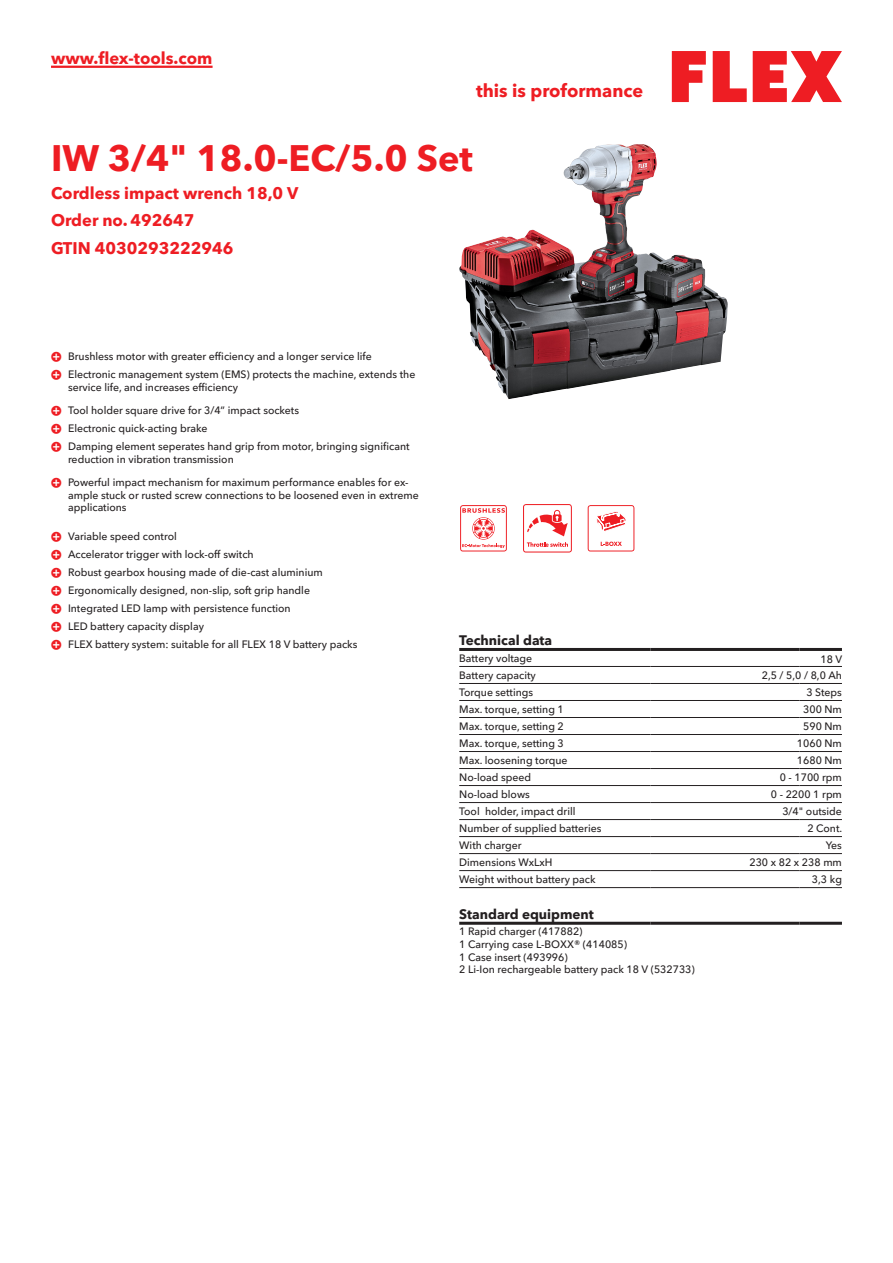
<style>
.page{position:relative;width:893px;height:1263px;background:#fff}
.page>*{position:absolute;margin:0;border:0;box-sizing:border-box;transform-origin:0 0}
.CB_AF_Product-name{font:700 36px "Avenir Next W1 G";color:#ee1d23}
.t1{font:700 18px "Avenir Next W1 G";color:#ee1d23}
.CB_AF_Product-short{font:700 16.5px "Avenir Next W1 G";color:#ee1d23}
.CB_AF_Order-number{font:700 16.5px "Avenir Next W1 G";color:#ee1d23}
.CB_AF_Table-headline{font:700 13.5px "Avenir Next W1 G";color:#231f20}
.CB_AF_Table-specific{font:500 10.5px/12.6px "Avenir Next W1 G";color:#231f20}
</style>
<div class="page">
<svg style="left:672px;top:51px;width:34px;height:51px"></svg>
<svg style="left:713px;top:51px;width:34px;height:51px"></svg>
<svg style="left:753px;top:51px;width:89px;height:51px"></svg>
<hr style="left:51px;top:66px;width:162px;height:2px;background:#ee1d23">
<img style="left:459px;top:144px;width:269px;height:255px">
<hr style="left:459px;top:666px;width:192px;height:1px;background:#231f20">
<hr style="left:651px;top:666px;width:148px;height:1px;background:#231f20">
<hr style="left:799px;top:666px;width:43px;height:1px;background:#231f20">
<hr style="left:459px;top:683px;width:192px;height:1px;background:#231f20">
<hr style="left:651px;top:683px;width:148px;height:1px;background:#231f20">
<hr style="left:799px;top:683px;width:43px;height:1px;background:#231f20">
<hr style="left:459px;top:700px;width:192px;height:1px;background:#231f20">
<hr style="left:651px;top:700px;width:148px;height:1px;background:#231f20">
<hr style="left:799px;top:700px;width:43px;height:1px;background:#231f20">
<hr style="left:459px;top:717px;width:192px;height:1px;background:#231f20">
<hr style="left:651px;top:717px;width:148px;height:1px;background:#231f20">
<hr style="left:799px;top:717px;width:43px;height:1px;background:#231f20">
<hr style="left:459px;top:734px;width:192px;height:1px;background:#231f20">
<hr style="left:651px;top:734px;width:148px;height:1px;background:#231f20">
<hr style="left:799px;top:734px;width:43px;height:1px;background:#231f20">
<hr style="left:459px;top:751px;width:192px;height:1px;background:#231f20">
<hr style="left:651px;top:751px;width:148px;height:1px;background:#231f20">
<hr style="left:799px;top:751px;width:43px;height:1px;background:#231f20">
<hr style="left:459px;top:768px;width:192px;height:1px;background:#231f20">
<hr style="left:651px;top:768px;width:148px;height:1px;background:#231f20">
<hr style="left:799px;top:768px;width:43px;height:1px;background:#231f20">
<hr style="left:459px;top:785px;width:192px;height:1px;background:#231f20">
<hr style="left:651px;top:785px;width:148px;height:1px;background:#231f20">
<hr style="left:799px;top:785px;width:43px;height:1px;background:#231f20">
<hr style="left:459px;top:802px;width:192px;height:1px;background:#231f20">
<hr style="left:651px;top:802px;width:148px;height:1px;background:#231f20">
<hr style="left:799px;top:802px;width:43px;height:1px;background:#231f20">
<hr style="left:459px;top:819px;width:192px;height:1px;background:#231f20">
<hr style="left:651px;top:819px;width:148px;height:1px;background:#231f20">
<hr style="left:799px;top:819px;width:43px;height:1px;background:#231f20">
<hr style="left:459px;top:836px;width:192px;height:1px;background:#231f20">
<hr style="left:651px;top:836px;width:148px;height:1px;background:#231f20">
<hr style="left:799px;top:836px;width:43px;height:1px;background:#231f20">
<hr style="left:459px;top:853px;width:192px;height:1px;background:#231f20">
<hr style="left:651px;top:853px;width:148px;height:1px;background:#231f20">
<hr style="left:799px;top:853px;width:43px;height:1px;background:#231f20">
<hr style="left:459px;top:870px;width:192px;height:1px;background:#231f20">
<hr style="left:651px;top:870px;width:148px;height:1px;background:#231f20">
<hr style="left:799px;top:870px;width:43px;height:1px;background:#231f20">
<hr style="left:459px;top:887px;width:192px;height:1px;background:#231f20">
<hr style="left:651px;top:887px;width:148px;height:1px;background:#231f20">
<hr style="left:799px;top:887px;width:43px;height:1px;background:#231f20">
<hr style="left:459px;top:648px;width:192px;height:3px;background:#231f20">
<hr style="left:651px;top:648px;width:148px;height:3px;background:#231f20">
<hr style="left:799px;top:648px;width:43px;height:3px;background:#231f20">
<hr style="left:459px;top:922px;width:192px;height:3px;background:#231f20">
<hr style="left:651px;top:922px;width:148px;height:3px;background:#231f20">
<hr style="left:799px;top:922px;width:43px;height:3px;background:#231f20">
<svg style="left:460px;top:505px;width:47px;height:46px"></svg>
<svg style="left:523px;top:504px;width:49px;height:48px"></svg>
<svg style="left:588px;top:505px;width:46px;height:46px"></svg>
<h3 class="CB_AF_Product-short" style="left:51px;top:45px;width:163px">www.flex-tools.com</h3>
<h2 class="t1" style="left:476px;top:77px;width:169px">this is proformance</h2>
<p class="CB_AF_Product-name" style="left:51px;top:130px;width:423px">IW 3/4" 18.0-EC/5.0 Set</p>
<p class="CB_AF_Product-short" style="left:51px;top:180px;width:249px">Cordless impact wrench 18,0 V</p>
<p class="CB_AF_Order-number" style="left:51px;top:207px;width:145px">Order no. 492647</p>
<p class="CB_AF_Order-number" style="left:51px;top:235px;width:184px">GTIN 4030293222946</p>
<p class="CB_AF_Table-specific" style="left:68px;top:349px;width:305px">Brushless motor with greater efficiency and a longer service life</p>
<p class="CB_AF_Table-specific" style="left:68px;top:367px;width:349px">Electronic management system (EMS) protects the machine, extends the service life, and increases efficiency</p>
<p class="CB_AF_Table-specific" style="left:68px;top:403px;width:233px">Tool holder square drive for 3/4” impact sockets</p>
<p class="CB_AF_Table-specific" style="left:68px;top:421px;width:141px">Electronic quick-acting brake</p>
<p class="CB_AF_Table-specific" style="left:68px;top:439px;width:343px">Damping element seperates hand grip from motor, bringing significant reduction in vibration transmission</p>
<p class="CB_AF_Table-specific" style="left:68px;top:475px;width:352px">Powerful impact mechanism for maximum performance enables for ex&shy;ample stuck or rusted screw connections to be loosened even in extreme applications</p>
<p class="CB_AF_Table-specific" style="left:68px;top:529px;width:110px">Variable speed control</p>
<p class="CB_AF_Table-specific" style="left:68px;top:547px;width:187px">Accelerator trigger with lock-off switch</p>
<p class="CB_AF_Table-specific" style="left:68px;top:565px;width:256px">Robust gearbox housing made of die-cast aluminium</p>
<p class="CB_AF_Table-specific" style="left:68px;top:583px;width:244px">Ergonomically designed, non-slip, soft grip handle</p>
<p class="CB_AF_Table-specific" style="left:68px;top:601px;width:224px">Integrated LED lamp with persistence function</p>
<p class="CB_AF_Table-specific" style="left:68px;top:619px;width:137px">LED battery capacity display</p>
<p class="CB_AF_Table-specific" style="left:68px;top:637px;width:291px">FLEX battery system: suitable for all FLEX 18 V battery packs</p>
<p class="CB_AF_Table-headline" style="left:459px;top:630px;width:94px">Technical data</p>
<p class="CB_AF_Table-specific" style="left:459px;top:651px;width:75px">Battery voltage</p>
<p class="CB_AF_Table-specific" style="left:820px;top:652px;width:23px">18 V</p>
<p class="CB_AF_Table-specific" style="left:459px;top:668px;width:78px">Battery capacity</p>
<p class="CB_AF_Table-specific" style="left:762px;top:668px;width:82px">2,5 / 5,0 / 8,0 Ah</p>
<p class="CB_AF_Table-specific" style="left:459px;top:685px;width:75px">Torque settings</p>
<p class="CB_AF_Table-specific" style="left:806px;top:685px;width:37px">3 Steps</p>
<p class="CB_AF_Table-specific" style="left:459px;top:702px;width:106px">Max. torque, setting 1</p>
<p class="CB_AF_Table-specific" style="left:803px;top:702px;width:40px">300 Nm</p>
<p class="CB_AF_Table-specific" style="left:459px;top:719px;width:106px">Max. torque, setting 2</p>
<p class="CB_AF_Table-specific" style="left:803px;top:719px;width:40px">590 Nm</p>
<p class="CB_AF_Table-specific" style="left:459px;top:736px;width:106px">Max. torque, setting 3</p>
<p class="CB_AF_Table-specific" style="left:797px;top:736px;width:47px">1060 Nm</p>
<p class="CB_AF_Table-specific" style="left:459px;top:753px;width:110px">Max. loosening torque</p>
<p class="CB_AF_Table-specific" style="left:797px;top:753px;width:47px">1680 Nm</p>
<p class="CB_AF_Table-specific" style="left:459px;top:770px;width:74px">No-load speed</p>
<p class="CB_AF_Table-specific" style="left:780px;top:770px;width:64px">0 - 1700 rpm</p>
<p class="CB_AF_Table-specific" style="left:459px;top:787px;width:72px">No-load blows</p>
<p class="CB_AF_Table-specific" style="left:771px;top:787px;width:73px">0 - 2200 1 rpm</p>
<p class="CB_AF_Table-specific" style="left:459px;top:804px;width:118px">Tool holder, impact drill</p>
<p class="CB_AF_Table-specific" style="left:782px;top:804px;width:61px">3/4" outside</p>
<p class="CB_AF_Table-specific" style="left:459px;top:821px;width:144px">Number of supplied batteries</p>
<p class="CB_AF_Table-specific" style="left:807px;top:821px;width:36px">2 Cont.</p>
<p class="CB_AF_Table-specific" style="left:459px;top:838px;width:64px">With charger</p>
<p class="CB_AF_Table-specific" style="left:826px;top:838px;width:18px">Yes</p>
<p class="CB_AF_Table-specific" style="left:459px;top:855px;width:95px">Dimensions WxLxH</p>
<p class="CB_AF_Table-specific" style="left:749px;top:855px;width:94px">230 x 82 x 238 mm</p>
<p class="CB_AF_Table-specific" style="left:459px;top:872px;width:138px">Weight without battery pack</p>
<p class="CB_AF_Table-specific" style="left:812px;top:872px;width:32px">3,3 kg</p>
<p class="CB_AF_Table-headline" style="left:459px;top:903px;width:136px">Standard equipment</p>
<p class="CB_AF_Table-specific" style="left:459px;top:924px;width:237px">1 Rapid charger (417882)<br>1 Carrying case L-BOXX® (414085)<br>1 Case insert (493996)<br>2 Li-Ion rechargeable battery pack 18 V (532733)</p>
</div>
